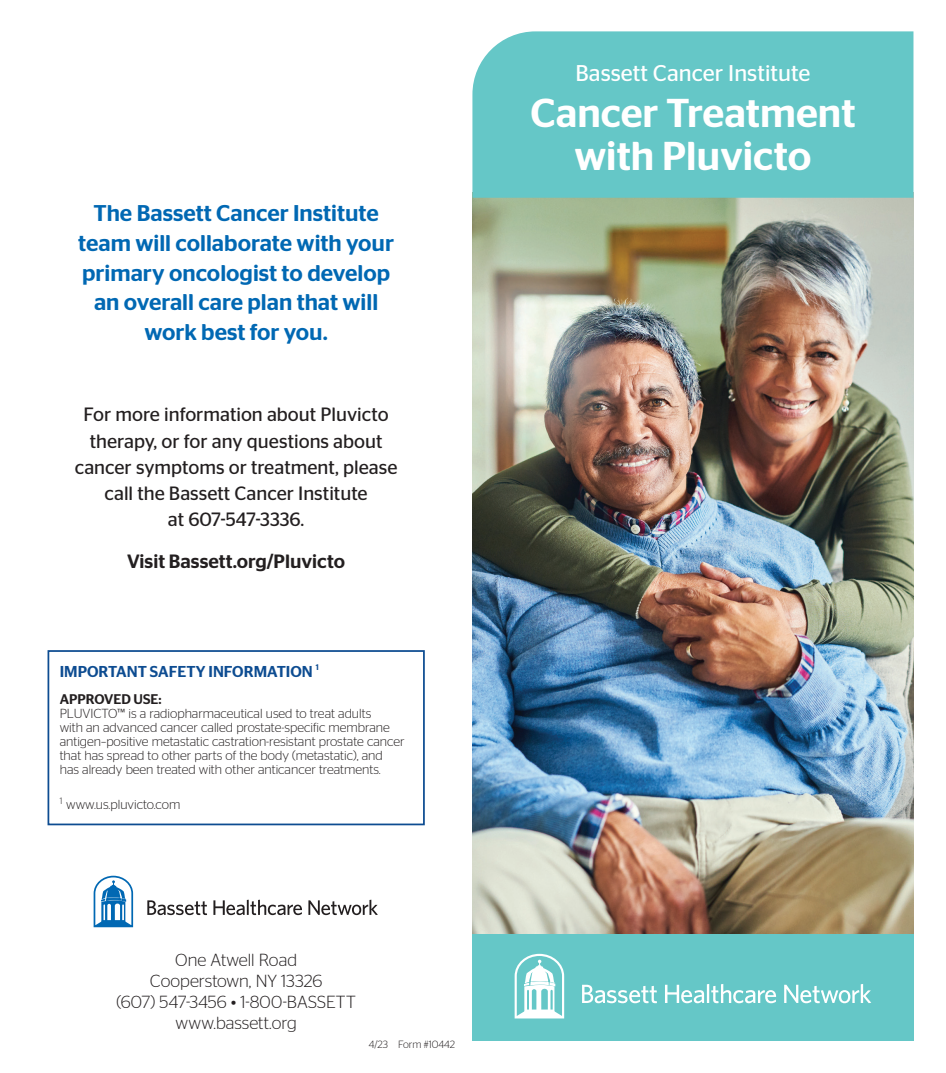
<style>
.page{position:relative;width:946px;height:1073px;background:#fff}
.page>*{position:absolute;margin:0;border:0;box-sizing:border-box;transform-origin:0 0}
.t1{font:500 40.25px/43.8px "Stag Sans";color:#fff;text-align:center}
.t2{font:500 22.75px/29.8px "Stag Sans";color:#0168b3;text-align:center}
.t3{font:22.75px "Stag Sans";color:#fff}
.t4{font:19.25px/26.2px "Stag Sans";color:#231f20;text-align:center}
.t5{font:500 19.25px "Stag Sans";color:#231f20}
.t6{font:300 17.5px/21px "Stag Sans";color:#231f20;text-align:center}
.t7{font:500 15.75px "Stag Sans";color:#0d4c91}
.t8{font:500 14px "Stag Sans";color:#231f20}
.t9{font:300 13.12px/14px "Stag Sans";color:#231f20}
.t10{font:300 10.5px "Stag Sans";color:#231f20}
</style>
<div class="page">
<img style="left:472px;top:198px;width:441px;height:736px">
<div style="left:472px;top:31px;width:441px;height:167px;background:#65c7c7"></div>
<div style="left:472px;top:934px;width:441px;height:107px;background:#65c7c7"></div>
<svg style="left:582px;top:985px;width:75px;height:18px"></svg>
<svg style="left:665px;top:984px;width:111px;height:19px"></svg>
<svg style="left:784px;top:984px;width:87px;height:19px"></svg>
<svg style="left:515px;top:954px;width:50px;height:65px"></svg>
<svg style="left:147px;top:900px;width:60px;height:15px"></svg>
<svg style="left:213px;top:900px;width:89px;height:15px"></svg>
<svg style="left:308px;top:900px;width:70px;height:15px"></svg>
<svg style="left:93px;top:875px;width:41px;height:53px"></svg>
<div style="left:48px;top:650px;width:377px;height:175px;background:#fff;border:2px solid #0d4c91"></div>
<h2 class="t2" style="left:78px;top:198px;width:317px">The Bassett Cancer Institute team will collaborate with your primary oncologist to develop an overall care plan that will work best for you.</h2>
<h3 class="t4" style="left:75px;top:401px;width:324px">For more information about Pluvicto therapy, or for any questions about cancer symptoms or treatment, please call the Bassett Cancer Institute<br>at 607-547-3336.</h3>
<h3 class="t5" style="left:127px;top:551px;width:219px">Visit Bassett.org/Pluvicto</h3>
<p class="t7" style="left:60px;top:662px;width:261px">IMPORTANT SAFETY INFORMATION <sup>1</sup></p>
<p class="t8" style="left:60px;top:691px;width:104px">APPROVED USE:</p>
<p class="t9" style="left:60px;top:706px;width:346px">PLUVICTO™ is a radiopharmaceutical used to treat adults<br>with an advanced cancer called prostate-specific membrane antigen–positive metastatic castration-resistant prostate cancer that has spread to other parts of the body (metastatic), and has already been treated with other anticancer treatments.</p>
<p class="t9" style="left:60px;top:797px;width:122px"><sup>1</sup> www.us.pluvicto.com</p>
<h3 class="t6" style="left:116px;top:949px;width:241px">One Atwell Road<br>Cooperstown, NY 13326<br>(607) 547-3456 • 1-800-BASSETT www.bassett.org</h3>
<p class="t10" style="left:369px;top:1038px;width:88px">4/23 Form #10442</p>
<h2 class="t3" style="left:575px;top:60px;width:236px">Bassett Cancer Institute</h2>
<h1 class="t1" style="left:530px;top:91px;width:327px">Cancer Treatment with Pluvicto</h1>
</div>
